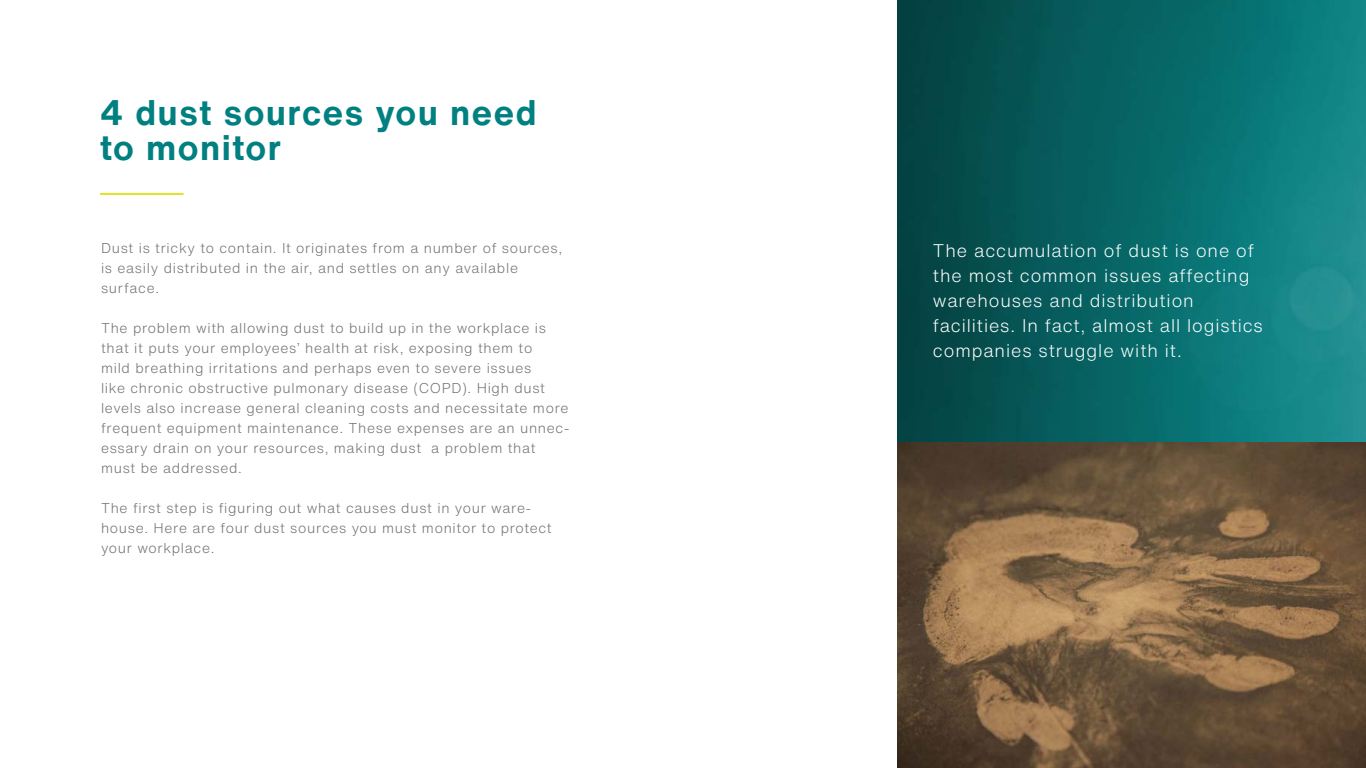
<style>
.page{position:relative;width:1366px;height:768px;background:#fff}
.page>*{position:absolute;margin:0;border:0;box-sizing:border-box;transform-origin:0 0}
.t1{font:700 35px/35px "Helvetica Now Text";letter-spacing:.04em;color:#008080}
.t2{font:300 18px/25px "Helvetica Now Text";letter-spacing:.05em;color:#fff}
.t3{font:300 14px/20px "Helvetica Now Text";letter-spacing:.05em;color:#707070}
</style>
<div class="page">
<img style="left:897px;top:0;width:469px;height:442px">
<img style="left:897px;top:442px;width:469px;height:326px">
<hr style="left:100px;top:193px;width:84px;height:2px;background:#e2e224">
<h1 class="t1" style="left:100px;top:94px;width:438px">4 dust sources you need to monitor</h1>
<p class="t3" style="left:101px;top:238px;width:463px">Dust is tricky to contain. It originates from a number of sources, is easily distributed in the air, and settles on any available surface.</p>
<p class="t3" style="left:101px;top:318px;width:470px">The problem with allowing dust to build up in the workplace is that it puts your employees’ health at risk, exposing them to<br>mild breathing irritations and perhaps even to severe issues<br>like chronic obstructive pulmonary disease (COPD). High dust levels also increase general cleaning costs and necessitate more frequent equipment maintenance. These expenses are an unnec&shy;essary drain on your resources, making dust a problem that must be addressed.</p>
<p class="t3" style="left:101px;top:498px;width:452px">The first step is figuring out what causes dust in your ware&shy;house. Here are four dust sources you must monitor to protect your workplace.</p>
<p class="t2" style="left:933px;top:237px;width:331px">The accumulation of dust is one of the most common issues affecting warehouses and distribution facilities. In fact, almost all logistics companies struggle with it.</p>
</div>
